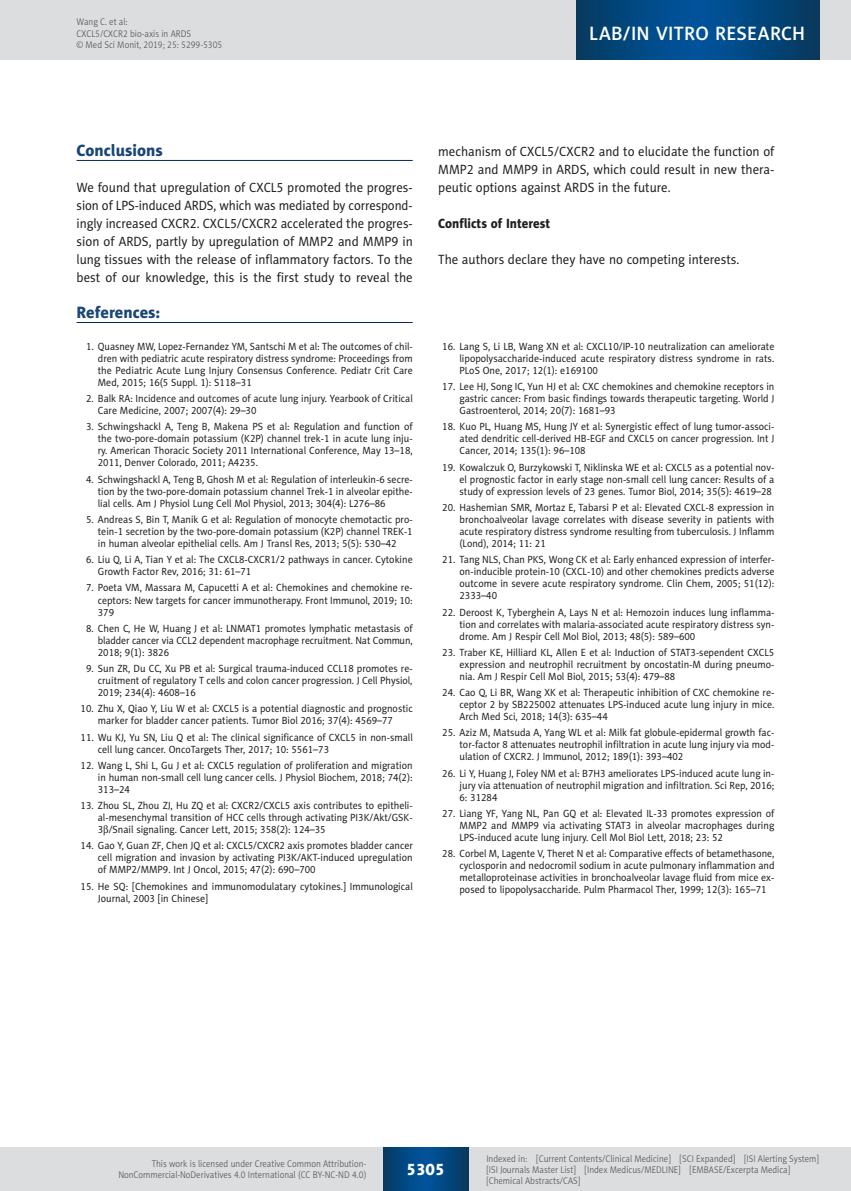
<style>
.page{position:relative;width:851px;height:1191px;background:#fff}
.page>*{position:absolute;margin:0;border:0;box-sizing:border-box;transform-origin:0 0}
.t1{font:19.5px "Naomi Sans EFN Medium";letter-spacing:.01em;color:#fff}
.MSM_Headline_1{font:16.5px "Naomi Sans EFN Heavy";color:#1a4574}
.MSM_Referencje_Tytul{font:16.5px "Naomi Sans EFN Heavy";color:#1a4574}
.t2{font:16.5px "Naomi Sans EFN Heavy";color:#fff}
.MSM_Body{font:13.5px/18px "Naomi Sans EFN";color:#231f20;text-align:justify;scale:.95 1}
.MSM_Headline_2{font:13.5px "Naomi Sans EFN Heavy";color:#231f20;scale:.95 1}
.MSM_Referencje_punkt{font:10.5px/12px "Naomi Sans EFN";color:#231f20;text-align:justify;scale:.95 1}
.MSM_Referencje_punkt-2{font:10.5px/12px "Naomi Sans EFN";color:#231f20;text-align:justify;scale:.94 1}
.t3{font:9.75px/11.2px "Naomi Sans EFN Light";color:#57585a;scale:.9 1}
.s1{font-family:"Standard Sym L"}
</style>
<div class="page">
<hr style="left:77px;top:160px;width:335px;height:1px;background:#00295c">
<hr style="left:77px;top:322px;width:335px;height:1px;background:#00295c">
<div style="left:0;top:1148px;width:850px;height:43px;background:#dcdddf"></div>
<svg style="left:383px;top:1147px;width:85px;height:43px"></svg>
<div style="left:0;top:0;width:850px;height:60px;background:#dcdddf"></div>
<svg style="left:576px;top:0;width:243px;height:60px"></svg>
<p class="t3" style="left:77px;top:16px;width:163px">Wang C. et al:<br>CXCL5/CXCR2 bio-axis in ARDS<br>© Med Sci Monit, 2019; 25: 5299-5305</p>
<h1 class="t1" style="left:589px;top:22px;width:217px">LAB/IN VITRO RESEARCH</h1>
<p class="MSM_Headline_1" style="left:77px;top:140px;width:88px">Conclusions</p>
<p class="MSM_Body" style="left:77px;top:178px;width:355px">We found that upregulation of CXCL5 promoted the progres&shy;sion of LPS-induced ARDS, which was mediated by correspond&shy;ingly increased CXCR2. CXCL5/CXCR2 accelerated the progres&shy;sion of ARDS, partly by upregulation of MMP2 and MMP9 in lung tissues with the release of inflammatory factors. To the best of our knowledge, this is the first study to reveal the</p>
<p class="MSM_Referencje_Tytul" style="left:77px;top:302px;width:85px">References:</p>
<p class="MSM_Referencje_punkt-2" style="left:98px;top:340px;width:336px;text-indent:-12px">1. Quasney MW, Lopez-Fernandez YM, Santschi M et al: The outcomes of chil&shy;dren with pediatric acute respiratory distress syndrome: Proceedings from the Pediatric Acute Lung Injury Consensus Conference. Pediatr Crit Care Med, 2015; 16(5 Suppl. 1): S118–31</p>
<p class="MSM_Referencje_punkt" style="left:98px;top:393px;width:333px;text-indent:-12px">2. Balk RA: Incidence and outcomes of acute lung injury. Yearbook of Critical<br>Care Medicine, 2007; 2007(4): 29–30</p>
<p class="MSM_Referencje_punkt" style="left:98px;top:421px;width:333px;text-indent:-12px">3. Schwingshackl A, Teng B, Makena PS et al: Regulation and function of the two-pore-domain potassium (K2P) channel trek-1 in acute lung inju&shy;ry. American Thoracic Society 2011 International Conference, May 13–18, 2011, Denver Colorado, 2011; A4235.</p>
<p class="MSM_Referencje_punkt" style="left:98px;top:473px;width:333px;text-indent:-12px">4. Schwingshackl A, Teng B, Ghosh M et al: Regulation of interleukin-6 secre&shy;tion by the two-pore-domain potassium channel Trek-1 in alveolar epithe&shy;lial cells. Am J Physiol Lung Cell Mol Physiol, 2013; 304(4): L276–86</p>
<p class="MSM_Referencje_punkt" style="left:98px;top:513px;width:333px;text-indent:-12px">5. Andreas S, Bin T, Manik G et al: Regulation of monocyte chemotactic pro&shy;tein-1 secretion by the two-pore-domain potassium (K2P) channel TREK-1 in human alveolar epithelial cells. Am J Transl Res, 2013; 5(5): 530–42</p>
<p class="MSM_Referencje_punkt" style="left:98px;top:554px;width:333px;text-indent:-12px">6. Liu Q, Li A, Tian Y et al: The CXCL8-CXCR1/2 pathways in cancer. Cytokine<br>Growth Factor Rev, 2016; 31: 61–71</p>
<p class="MSM_Referencje_punkt" style="left:98px;top:582px;width:333px;text-indent:-12px">7. Poeta VM, Massara M, Capucetti A et al: Chemokines and chemokine re&shy;ceptors: New targets for cancer immunotherapy. Front Immunol, 2019; 10:<br>379</p>
<p class="MSM_Referencje_punkt" style="left:98px;top:622px;width:333px;text-indent:-12px">8. Chen C, He W, Huang J et al: LNMAT1 promotes lymphatic metastasis of bladder cancer via CCL2 dependent macrophage recruitment. Nat Commun, 2018; 9(1): 3826</p>
<p class="MSM_Referencje_punkt" style="left:98px;top:662px;width:333px;text-indent:-12px">9. Sun ZR, Du CC, Xu PB et al: Surgical trauma-induced CCL18 promotes re&shy;cruitment of regulatory T cells and colon cancer progression. J Cell Physiol, 2019; 234(4): 4608–16</p>
<p class="MSM_Referencje_punkt" style="left:81px;top:703px;width:351px;text-align:center">10. Zhu X, Qiao Y, Liu W et al: CXCL5 is a potential diagnostic and prognostic marker for bladder cancer patients. Tumor Biol 2016; 37(4): 4569–77</p>
<p class="MSM_Referencje_punkt" style="left:98px;top:731px;width:333px;text-indent:-17px">11. Wu KJ, Yu SN, Liu Q et al: The clinical significance of CXCL5 in non-small cell lung cancer. OncoTargets Ther, 2017; 10: 5561–73</p>
<p class="MSM_Referencje_punkt" style="left:98px;top:759px;width:333px;text-indent:-17px">12. Wang L, Shi L, Gu J et al: CXCL5 regulation of proliferation and migration in human non-small cell lung cancer cells. J Physiol Biochem, 2018; 74(2):<br>313–24</p>
<p class="MSM_Referencje_punkt" style="left:98px;top:799px;width:333px;text-indent:-17px">13. Zhou SL, Zhou ZJ, Hu ZQ et al: CXCR2/CXCL5 axis contributes to epitheli&shy;al-mesenchymal transition of HCC cells through activating PI3K/Akt/GSK-3<span class="s1">b</span>/Snail signaling. Cancer Lett, 2015; 358(2): 124–35</p>
<p class="MSM_Referencje_punkt" style="left:98px;top:840px;width:333px;text-indent:-17px">14. Gao Y, Guan ZF, Chen JQ et al: CXCL5/CXCR2 axis promotes bladder cancer cell migration and invasion by activating PI3K/AKT-induced upregulation of MMP2/MMP9. Int J Oncol, 2015; 47(2): 690–700</p>
<p class="MSM_Referencje_punkt" style="left:98px;top:880px;width:333px;text-indent:-17px">15. He SQ: [Chemokines and immunomodulatary cytokines.] Immunological<br>Journal, 2003 [in Chinese]</p>
<p class="MSM_Body" style="left:438px;top:142px;width:355px">mechanism of CXCL5/CXCR2 and to elucidate the function of MMP2 and MMP9 in ARDS, which could result in new thera&shy;peutic options against ARDS in the future.</p>
<p class="MSM_Headline_2" style="left:438px;top:215px;width:119px">Conflicts of Interest</p>
<p class="MSM_Body" style="left:438px;top:250px;width:318px">The authors declare they have no competing interests.</p>
<p class="MSM_Referencje_punkt" style="left:459px;top:340px;width:333px;text-indent:-17px">16. Lang S, Li LB, Wang XN et al: CXCL10/IP-10 neutralization can ameliorate lipopolysaccharide-induced acute respiratory distress syndrome in rats.<br>PLoS One, 2017; 12(1): e169100</p>
<p class="MSM_Referencje_punkt" style="left:459px;top:381px;width:333px;text-indent:-17px">17. Lee HJ, Song IC, Yun HJ et al: CXC chemokines and chemokine receptors in gastric cancer: From basic findings towards therapeutic targeting. World J Gastroenterol, 2014; 20(7): 1681–93</p>
<p class="MSM_Referencje_punkt" style="left:459px;top:421px;width:333px;text-indent:-17px">18. Kuo PL, Huang MS, Hung JY et al: Synergistic effect of lung tumor-associ&shy;ated dendritic cell-derived HB-EGF and CXCL5 on cancer progression. Int J Cancer, 2014; 135(1): 96–108</p>
<p class="MSM_Referencje_punkt" style="left:459px;top:461px;width:333px;text-indent:-17px">19. Kowalczuk O, Burzykowski T, Niklinska WE et al: CXCL5 as a potential nov&shy;el prognostic factor in early stage non-small cell lung cancer: Results of a study of expression levels of 23 genes. Tumor Biol, 2014; 35(5): 4619–28</p>
<p class="MSM_Referencje_punkt" style="left:459px;top:501px;width:333px;text-indent:-17px">20. Hashemian SMR, Mortaz E, Tabarsi P et al: Elevated CXCL-8 expression in bronchoalveolar lavage correlates with disease severity in patients with acute respiratory distress syndrome resulting from tuberculosis. J Inflamm (Lond), 2014; 11: 21</p>
<p class="MSM_Referencje_punkt" style="left:459px;top:554px;width:333px;text-indent:-17px">21. Tang NLS, Chan PKS, Wong CK et al: Early enhanced expression of interfer&shy;on-inducible protein-10 (CXCL-10) and other chemokines predicts adverse outcome in severe acute respiratory syndrome. Clin Chem, 2005; 51(12):<br>2333–40</p>
<p class="MSM_Referencje_punkt" style="left:459px;top:606px;width:333px;text-indent:-17px">22. Deroost K, Tyberghein A, Lays N et al: Hemozoin induces lung inflamma&shy;tion and correlates with malaria-associated acute respiratory distress syn&shy;drome. Am J Respir Cell Mol Biol, 2013; 48(5): 589–600</p>
<p class="MSM_Referencje_punkt" style="left:459px;top:646px;width:333px;text-indent:-17px">23. Traber KE, Hilliard KL, Allen E et al: Induction of STAT3-sependent CXCL5 expression and neutrophil recruitment by oncostatin-M during pneumo&shy;nia. Am J Respir Cell Mol Biol, 2015; 53(4): 479–88</p>
<p class="MSM_Referencje_punkt" style="left:459px;top:686px;width:333px;text-indent:-17px">24. Cao Q, Li BR, Wang XK et al: Therapeutic inhibition of CXC chemokine re&shy;ceptor 2 by SB225002 attenuates LPS-induced acute lung injury in mice.<br>Arch Med Sci, 2018; 14(3): 635–44</p>
<p class="MSM_Referencje_punkt" style="left:459px;top:727px;width:333px;text-indent:-17px">25. Aziz M, Matsuda A, Yang WL et al: Milk fat globule-epidermal growth fac&shy;tor-factor 8 attenuates neutrophil infiltration in acute lung injury via mod&shy;ulation of CXCR2. J Immunol, 2012; 189(1): 393–402</p>
<p class="MSM_Referencje_punkt" style="left:459px;top:767px;width:333px;text-indent:-17px">26. Li Y, Huang J, Foley NM et al: B7H3 ameliorates LPS-induced acute lung in&shy;jury via attenuation of neutrophil migration and infiltration. Sci Rep, 2016; 6: 31284</p>
<p class="MSM_Referencje_punkt" style="left:459px;top:807px;width:333px;text-indent:-17px">27. Liang YF, Yang NL, Pan GQ et al: Elevated IL-33 promotes expression of MMP2 and MMP9 via activating STAT3 in alveolar macrophages during LPS-induced acute lung injury. Cell Mol Biol Lett, 2018; 23: 52</p>
<p class="MSM_Referencje_punkt-2" style="left:459px;top:847px;width:336px;text-indent:-17px">28. Corbel M, Lagente V, Theret N et al: Comparative effects of betamethasone, cyclosporin and nedocromil sodium in acute pulmonary inflammation and metalloproteinase activities in bronchoalveolar lavage fluid from mice ex&shy;posed to lipopolysaccharide. Pulm Pharmacol Ther, 1999; 12(3): 165–71</p>
<p class="t3" style="left:118px;top:1158px;width:277px;text-align:right">This work is licensed under Creative Common Attribution-<br>NonCommercial-NoDerivatives 4.0 International (CC BY-NC-ND 4.0)</p>
<h2 class="t2" style="left:406px;top:1159px;width:40px">5305</h2>
<p class="t3" style="left:486px;top:1152px;width:371px">Indexed in: [Current Contents/Clinical Medicine] [SCI Expanded] [ISI Alerting System] [ISI Journals Master List] [Index Medicus/MEDLINE] [EMBASE/Excerpta Medica] [Chemical Abstracts/CAS]</p>
</div>
